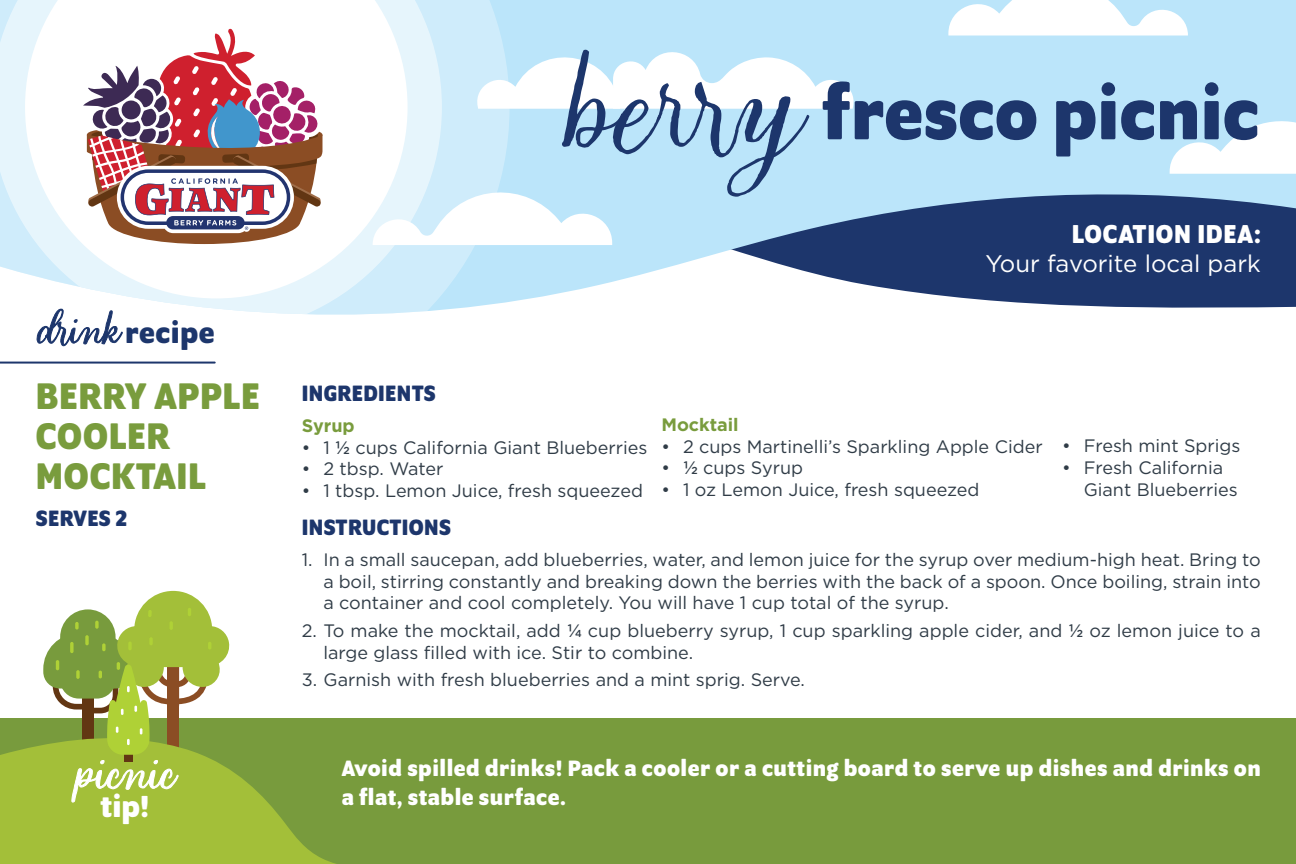
<style>
.page{position:relative;width:1296px;height:864px;background:#fff}
.page>*{position:absolute;margin:0;border:0;box-sizing:border-box;transform-origin:0 0}
.t1{font:700 79.6px "Program OT";color:#1d366c}
.t2{font:60px "Looking Flowers Script";color:#fff}
.t3{font:700 40px/40px "Program OT";letter-spacing:.015em;color:#799c3d}
.t4{font:700 33px "Program OT";color:#fff}
.t5{font:700 32.2px "Program OT";letter-spacing:.015em;color:#1d366c}
.t6{font:700 28px "Program OT";letter-spacing:.025em;color:#fff}
.t7{font:700 24px/28.8px "Program OT";letter-spacing:.02em;color:#fff}
.t8{font:700 24px "Program OT";letter-spacing:.015em;color:#1d366c}
.t9{font:24px "Gotham";color:#fff}
.t10{font:18px/21.6px "Gotham";color:#303c47}
.t11{font:700 18px "Gotham";color:#799c3d}
.s1{font-family:"Looking Flowers Script";font-weight:400;font-size:50.6px}
.s2{font-weight:500}
</style>
<div class="page">
<svg style="left:510px;top:0;width:786px;height:308px;background:#91b2cf"></svg>
<svg style="left:442px;top:0;width:68px;height:310px;background:#c6e9fa"></svg>
<svg style="left:0;top:0;width:442px;height:315px"></svg>
<svg style="left:25px;top:0;width:383px;height:298px"></svg>
<svg style="left:948px;top:0;width:240px;height:36px"></svg>
<svg style="left:1170px;top:114px;width:126px;height:60px"></svg>
<svg style="left:76px;top:29px;width:247px;height:215px"></svg>
<svg style="left:36px;top:309px;width:87px;height:38px"></svg>
<hr style="left:0;top:362px;width:215px;height:2px;background:#1d366c">
<svg style="left:373px;top:44px;width:484px;height:201px"></svg>
<div style="left:0;top:718px;width:1296px;height:146px;background:#789b3d"></div>
<svg style="left:0;top:745px;width:336px;height:119px;fill:#a3bf39"></svg>
<svg style="left:43px;top:591px;width:188px;height:217px"></svg>
<h3 class="t5" style="left:36px;top:314px;width:180px"><span class="s1">drink</span> recipe</h3>
<h3 class="t3" style="left:36px;top:376px;width:225px">BERRY APPLE<br>COOLER<br>MOCKTAIL</h3>
<h3 class="t8" style="left:36px;top:504px;width:93px">SERVES 2</h3>
<h2 class="t2" style="left:74px;top:732px;width:102px">picnic</h2>
<h3 class="t4" style="left:101px;top:787px;width:50px">tip!</h3>
<h1 class="t1" style="left:822px;top:68px;width:439px">fresco picnic</h1>
<h3 class="t6" style="left:1072px;top:218px;width:190px">LOCATION IDEA:</h3>
<h3 class="t9" style="left:985px;top:248px;width:277px">Your favorite local park</h3>
<h3 class="t8" style="left:302px;top:379px;width:135px">INGREDIENTS</h3>
<p class="t11" style="left:302px;top:414px;width:54px">Syrup</p>
<p class="t10" style="left:302px;top:436px;width:347px">• 1 <span class="s2">½</span> cups California Giant Blueberries</p>
<p class="t10" style="left:302px;top:458px;width:143px">• 2 tbsp. Water</p>
<p class="t10" style="left:302px;top:479px;width:343px">• 1 tbsp. Lemon Juice, fresh squeezed</p>
<p class="t11" style="left:661px;top:413px;width:79px">Mocktail</p>
<p class="t10" style="left:661px;top:435px;width:383px">• 2 cups Martinelli’s Sparkling Apple Cider</p>
<p class="t10" style="left:661px;top:457px;width:143px">• <span class="s2">½</span> cups Syrup</p>
<p class="t10" style="left:661px;top:478px;width:320px">• 1 oz Lemon Juice, fresh squeezed</p>
<p class="t10" style="left:1062px;top:435px;width:180px">• Fresh mint Sprigs</p>
<p class="t10" style="left:1084px;top:457px;width:156px;text-indent:-22px">• Fresh California<br>Giant Blueberries</p>
<h3 class="t8" style="left:302px;top:513px;width:151px">INSTRUCTIONS</h3>
<p class="t10" style="left:323px;top:549px;width:939px;text-align:justify;text-indent:-22px">1. In a small saucepan, add blueberries, water, and lemon juice for the syrup over medium-high heat. Bring to a boil, stirring constantly and breaking down the berries with the back of a spoon. Once boiling, strain into a container and cool completely. You will have 1 cup total of the syrup.</p>
<p class="t10" style="left:323px;top:619px;width:939px;text-indent:-22px">2. To make the mocktail, add <span class="s2">¼</span> cup blueberry syrup, 1 cup sparkling apple cider, and <span class="s2">½</span> oz lemon juice to a large glass filled with ice. Stir to combine.</p>
<p class="t10" style="left:302px;top:669px;width:505px">3. Garnish with fresh blueberries and a mint sprig. Serve.</p>
<h3 class="t7" style="left:342px;top:753px;width:921px">Avoid spilled drinks! Pack a cooler or a cutting board to serve up dishes and drinks on a flat, stable surface.</h3>
</div>
